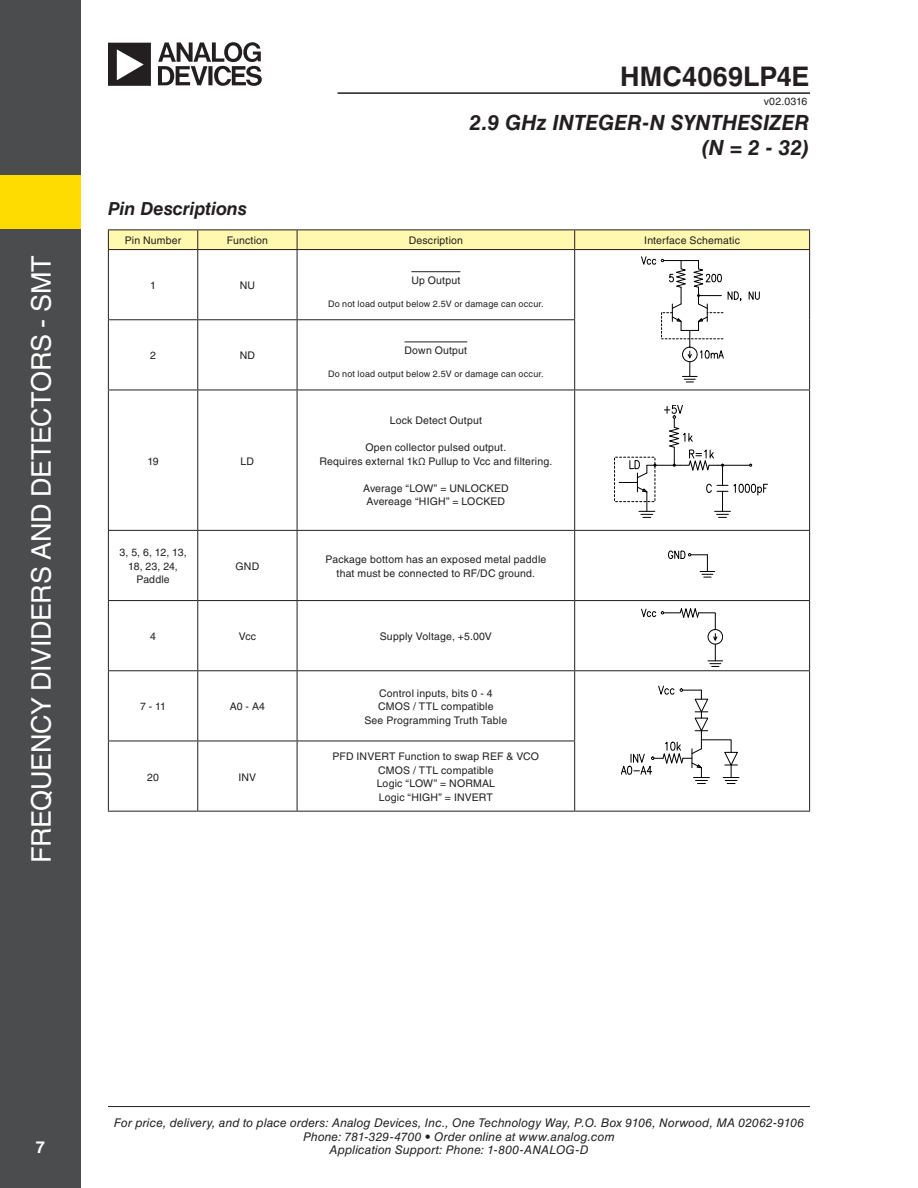
<style>
.page{position:relative;width:918px;height:1188px;background:#fff}
.page>*{position:absolute;margin:0;border:0;box-sizing:border-box;transform-origin:0 0}
.t1{font:27px "Helvetica LT Std";letter-spacing:-.015em;color:#fff}
.t2{font:700 27px "Helvetica LT Std";letter-spacing:.005em;color:#231f20}
.t3{font:italic 700 21px/25.2px "Helvetica LT Std";letter-spacing:-.005em;color:#231f20;text-align:right}
.t4{font:italic 700 18px "Helvetica LT Std";letter-spacing:-.005em;color:#231f20}
.t5{font:700 16.5px "Helvetica LT Std";color:#fff}
.t6{font:italic 12px/13.5px "Helvetica LT Std";letter-spacing:.01em;color:#231f20;text-align:center}
.t7{font:10.5px/13.5px "Helvetica LT Std";letter-spacing:.015em;color:#231f20;text-align:center}
.t8{font:9px "Helvetica LT Std";letter-spacing:.02em;color:#231f20}
</style>
<div class="page">
<hr style="left:108px;top:1106px;width:702px;height:1px;background:#231f20">
<hr style="left:338px;top:92px;width:472px;height:2px;background:#231f20">
<div style="left:0;top:0;width:81px;height:1188px;background:#4b4c4d"></div>
<div style="left:0;top:175px;width:81px;height:54px;background:#ffdc01"></div>
<svg style="left:108px;top:42px;width:154px;height:44px"></svg>
<div style="left:108px;top:230px;width:702px;height:19px;background:#fff8ae"></div>
<hr style="left:108px;top:249px;width:90px;height:1px;background:#231f20">
<hr style="left:108px;top:250px;width:1px;height:69px;background:#231f20">
<hr style="left:198px;top:249px;width:99px;height:1px;background:#231f20">
<hr style="left:197px;top:250px;width:1px;height:69px;background:#231f20">
<hr style="left:297px;top:249px;width:278px;height:1px;background:#231f20">
<hr style="left:297px;top:250px;width:1px;height:69px;background:#231f20">
<hr style="left:575px;top:249px;width:235px;height:1px;background:#231f20">
<hr style="left:574px;top:250px;width:1px;height:69px;background:#231f20">
<hr style="left:809px;top:250px;width:1px;height:70px;background:#231f20">
<hr style="left:108px;top:319px;width:90px;height:1px;background:#231f20">
<hr style="left:108px;top:320px;width:1px;height:70px;background:#231f20">
<hr style="left:198px;top:319px;width:99px;height:1px;background:#231f20">
<hr style="left:197px;top:320px;width:1px;height:70px;background:#231f20">
<hr style="left:297px;top:319px;width:278px;height:1px;background:#231f20">
<hr style="left:297px;top:320px;width:1px;height:70px;background:#231f20">
<hr style="left:574px;top:320px;width:1px;height:70px;background:#231f20">
<hr style="left:809px;top:320px;width:1px;height:70px;background:#231f20">
<hr style="left:108px;top:390px;width:90px;height:1px;background:#231f20">
<hr style="left:108px;top:390px;width:1px;height:140px;background:#231f20">
<hr style="left:198px;top:390px;width:99px;height:1px;background:#231f20">
<hr style="left:197px;top:390px;width:1px;height:140px;background:#231f20">
<hr style="left:297px;top:390px;width:278px;height:1px;background:#231f20">
<hr style="left:297px;top:390px;width:1px;height:140px;background:#231f20">
<hr style="left:575px;top:390px;width:235px;height:1px;background:#231f20">
<hr style="left:574px;top:390px;width:1px;height:140px;background:#231f20">
<hr style="left:809px;top:390px;width:1px;height:140px;background:#231f20">
<hr style="left:108px;top:530px;width:90px;height:1px;background:#231f20">
<hr style="left:108px;top:531px;width:1px;height:69px;background:#231f20">
<hr style="left:198px;top:530px;width:99px;height:1px;background:#231f20">
<hr style="left:197px;top:531px;width:1px;height:69px;background:#231f20">
<hr style="left:297px;top:530px;width:278px;height:1px;background:#231f20">
<hr style="left:297px;top:531px;width:1px;height:69px;background:#231f20">
<hr style="left:575px;top:530px;width:235px;height:1px;background:#231f20">
<hr style="left:574px;top:531px;width:1px;height:69px;background:#231f20">
<hr style="left:809px;top:531px;width:1px;height:69px;background:#231f20">
<hr style="left:108px;top:600px;width:90px;height:1px;background:#231f20">
<hr style="left:108px;top:601px;width:1px;height:69px;background:#231f20">
<hr style="left:198px;top:600px;width:99px;height:1px;background:#231f20">
<hr style="left:197px;top:601px;width:1px;height:69px;background:#231f20">
<hr style="left:297px;top:600px;width:278px;height:1px;background:#231f20">
<hr style="left:297px;top:601px;width:1px;height:69px;background:#231f20">
<hr style="left:575px;top:600px;width:235px;height:1px;background:#231f20">
<hr style="left:574px;top:601px;width:1px;height:69px;background:#231f20">
<hr style="left:809px;top:601px;width:1px;height:69px;background:#231f20">
<hr style="left:108px;top:670px;width:90px;height:1px;background:#231f20">
<hr style="left:108px;top:671px;width:1px;height:70px;background:#231f20">
<hr style="left:198px;top:670px;width:99px;height:1px;background:#231f20">
<hr style="left:197px;top:671px;width:1px;height:70px;background:#231f20">
<hr style="left:297px;top:670px;width:278px;height:1px;background:#231f20">
<hr style="left:297px;top:671px;width:1px;height:70px;background:#231f20">
<hr style="left:575px;top:670px;width:235px;height:1px;background:#231f20">
<hr style="left:574px;top:671px;width:1px;height:70px;background:#231f20">
<hr style="left:809px;top:671px;width:1px;height:70px;background:#231f20">
<hr style="left:108px;top:741px;width:90px;height:1px;background:#231f20">
<hr style="left:108px;top:741px;width:1px;height:70px;background:#231f20">
<hr style="left:198px;top:741px;width:99px;height:1px;background:#231f20">
<hr style="left:197px;top:741px;width:1px;height:70px;background:#231f20">
<hr style="left:297px;top:741px;width:278px;height:1px;background:#231f20">
<hr style="left:297px;top:741px;width:1px;height:70px;background:#231f20">
<hr style="left:574px;top:741px;width:1px;height:70px;background:#231f20">
<hr style="left:809px;top:741px;width:1px;height:70px;background:#231f20">
<hr style="left:108px;top:811px;width:90px;height:1px;background:#231f20">
<hr style="left:198px;top:811px;width:99px;height:1px;background:#231f20">
<hr style="left:297px;top:811px;width:278px;height:1px;background:#231f20">
<hr style="left:575px;top:811px;width:235px;height:1px;background:#231f20">
<hr style="left:411px;top:271px;width:49px;height:1px;background:#231f20">
<hr style="left:405px;top:342px;width:62px;height:1px;background:#231f20">
<svg style="left:641px;top:256px;width:100px;height:127px"></svg>
<svg style="left:749px;top:291px;width:11px;height:9px"></svg>
<svg style="left:668px;top:551px;width:47px;height:27px"></svg>
<svg style="left:641px;top:608px;width:82px;height:59px"></svg>
<svg style="left:621px;top:686px;width:118px;height:98px"></svg>
<hr style="left:647px;top:465px;width:33px;height:1px;background:#000">
<svg style="left:614px;top:457px;width:42px;height:61px"></svg>
<svg style="left:664px;top:405px;width:104px;height:113px"></svg>
<h1 class="t1" style="left:26px;top:863px;width:609px;rotate:-90deg">FREQUENCY DIVIDERS AND DETECTORS - SMT</h1>
<h3 class="t4" style="left:108px;top:198px;width:140px">Pin Descriptions</h3>
<h1 class="t2" style="left:620px;top:60px;width:191px">HMC4069LP4E</h1>
<p class="t7" style="left:764px;top:94px;width:45px">v02.0316</p>
<h2 class="t3" style="left:470px;top:109px;width:342px">2.9 GHz INTEGER-N SYNTHESIZER (N = 2 - 32)</h2>
<p class="t7" style="left:125px;top:234px;width:58px">Pin Number</p>
<p class="t7" style="left:227px;top:234px;width:43px">Function</p>
<p class="t7" style="left:409px;top:234px;width:56px">Description</p>
<p class="t7" style="left:644px;top:234px;width:97px">Interface Schematic</p>
<p class="t7" style="left:150px;top:279px;width:7px">1</p>
<p class="t7" style="left:240px;top:279px;width:17px">NU</p>
<p class="t7" style="left:411px;top:273px;width:51px">Up Output</p>
<p class="t8" style="left:328px;top:299px;width:217px">Do not load output below 2.5V or damage can occur.</p>
<p class="t7" style="left:150px;top:349px;width:7px">2</p>
<p class="t7" style="left:240px;top:349px;width:17px">ND</p>
<p class="t7" style="left:405px;top:343px;width:64px">Down Output</p>
<p class="t8" style="left:328px;top:369px;width:217px">Do not load output below 2.5V or damage can occur.</p>
<p class="t7" style="left:147px;top:454px;width:13px">19</p>
<p class="t7" style="left:241px;top:454px;width:15px">LD</p>
<p class="t7" style="left:390px;top:414px;width:94px">Lock Detect Output</p>
<p class="t7" style="left:319px;top:441px;width:234px">Open collector pulsed output.<br>Requires external 1kΩ Pullup to Vcc and filtering.</p>
<p class="t7" style="left:363px;top:481px;width:147px">Average “LOW” = UNLOCKED<br>Avereage “HIGH” = LOCKED</p>
<p class="t7" style="left:120px;top:546px;width:69px">3, 5, 6, 12, 13,<br>18, 23, 24,<br>Paddle</p>
<p class="t7" style="left:236px;top:559px;width:25px">GND</p>
<p class="t7" style="left:325px;top:553px;width:222px">Package bottom has an exposed metal paddle that must be connected to RF/DC ground.</p>
<p class="t7" style="left:150px;top:630px;width:7px">4</p>
<p class="t7" style="left:239px;top:630px;width:19px">Vcc</p>
<p class="t7" style="left:380px;top:630px;width:114px">Supply Voltage, +5.00V</p>
<p class="t7" style="left:140px;top:700px;width:27px">7 - 11</p>
<p class="t7" style="left:230px;top:700px;width:37px">A0 - A4</p>
<p class="t7" style="left:147px;top:770px;width:13px">20</p>
<p class="t7" style="left:239px;top:770px;width:19px">INV</p>
<p class="t7" style="left:364px;top:686px;width:144px">Control inputs, bits 0 - 4<br>CMOS / TTL compatible<br>See Programming Truth Table</p>
<p class="t7" style="left:333px;top:750px;width:208px">PFD INVERT Function to swap REF &amp; VCO<br>CMOS / TTL compatible<br>Logic “LOW” = NORMAL<br>Logic “HIGH” = INVERT</p>
<h3 class="t5" style="left:36px;top:1138px;width:11px">7</h3>
<p class="t6" style="left:114px;top:1116px;width:692px">For price, delivery, and to place orders: Analog Devices, Inc., One Technology Way, P.O. Box 9106, Norwood, MA 02062-9106<br>Phone: 781-329-4700 • Order online at www.analog.com<br>Application Support: Phone: 1-800-ANALOG-D</p>
</div>
